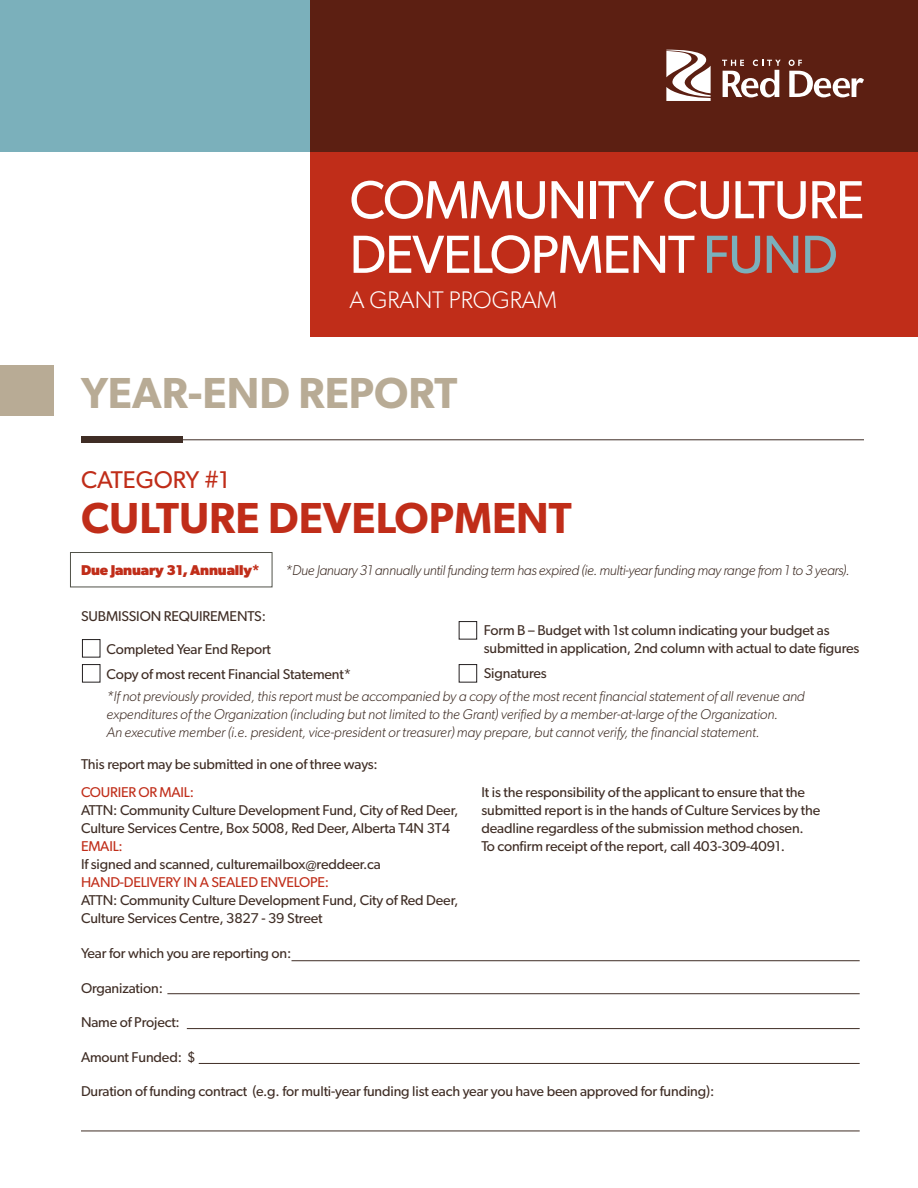
<style>
.page{position:relative;width:918px;height:1188px;background:#fff}
.page>*{position:absolute;margin:0;border:0;box-sizing:border-box;transform-origin:0 0}
.t1{font:53.7px/54.6px "Gibson";letter-spacing:-.025em;color:#fff}
.t2{font:600 43.5px "Gibson";color:#c02d19}
.t3{font:600 43.5px "Gibson";color:#b8ab95}
.t4{font:24.3px "Gibson";color:#c02d19}
.t5{font:300 24px "Gibson";color:#fff}
.t6{font:14.25px/18px "Gibson";letter-spacing:-.01em;color:#3f2d25}
.t7{font:italic 300 14.25px/18px "Gibson";letter-spacing:-.01em;color:#3f2d25}
.t8{font:700 14.25px "Gibson";letter-spacing:-.01em;color:#c02d19}
.t9{font:14.25px "Gibson";letter-spacing:-.015em;color:#c02d19}
.s1{color:#7bb0bb}
.s2{color:#c02d19}
</style>
<div class="page">
<div style="left:0;top:0;width:918px;height:151px;background:#7bb0bb"></div>
<svg style="left:310px;top:0;width:608px;height:337px;background:#942616"></svg>
<svg style="left:722px;top:60px;width:59px;height:37px;background:#9b766e"></svg>
<svg style="left:789px;top:60px;width:75px;height:37px;background:#8d635a"></svg>
<svg style="left:666px;top:50px;width:45px;height:51px;background:#cbb7b3"></svg>
<div style="left:0;top:365px;width:54px;height:50px;background:#b8ab95"></div>
<hr style="left:81px;top:439px;width:783px;height:1px;background:#3f2d25">
<div style="left:81px;top:436px;width:102px;height:6px;background:#3f2d25"></div>
<div style="left:70px;top:552px;width:202px;height:35px;border:1px solid #515249"></div>
<hr style="left:167px;top:993px;width:693px;height:1px;background:#3f2d25">
<hr style="left:292px;top:960px;width:568px;height:1px;background:#3f2d25">
<hr style="left:187px;top:1028px;width:673px;height:1px;background:#3f2d25">
<hr style="left:199px;top:1063px;width:661px;height:1px;background:#3f2d25">
<hr style="left:81px;top:1131px;width:779px;height:1px;background:#3f2d25">
<div style="left:82px;top:639px;width:18px;height:18px;border:1px solid #231f20"></div>
<div style="left:459px;top:621px;width:18px;height:18px;border:1px solid #231f20"></div>
<div style="left:82px;top:664px;width:18px;height:18px;border:1px solid #231f20"></div>
<div style="left:459px;top:664px;width:18px;height:18px;border:1px solid #231f20"></div>
<p class="t1" style="left:350px;top:172px;width:516px">COMMUNITY CULTURE<br>DEVELOPMENT <span class="s1">FUND</span></p>
<p class="t5" style="left:350px;top:286px;width:209px">A GRANT PROGRAM</p>
<p class="t3" style="left:81px;top:367px;width:378px">YEAR-END REPORT</p>
<p class="t4" style="left:81px;top:465px;width:150px">CATEGORY #1</p>
<p class="t2" style="left:81px;top:492px;width:492px">CULTURE DEVELOPMENT</p>
<p class="t8" style="left:81px;top:561px;width:180px">Due January 31, Annually*</p>
<p class="t7" style="left:285px;top:561px;width:566px">*Due January 31 annually until funding term has expired (ie. multi-year funding may range from 1 to 3 years).</p>
<p class="t6" style="left:81px;top:606px;width:187px">SUBMISSION REQUIREMENTS:</p>
<p class="t6" style="left:106px;top:640px;width:166px">Completed Year End Report</p>
<p class="t6" style="left:106px;top:665px;width:246px">Copy of most recent Financial Statement*</p>
<p class="t7" style="left:106px;top:687px;width:700px">*If not previously provided, this report must be accompanied by a copy of the most recent financial statement of all revenue and expenditures of the Organization (including but not limited to the Grant) verified by a member-at-large of the Organization.<br>An executive member (i.e. president, vice-president or treasurer) may prepare, but cannot verify, the financial statement.</p>
<p class="t6" style="left:484px;top:621px;width:377px">Form B – Budget with 1st column indicating your budget as submitted in application, 2nd column with actual to date figures</p>
<p class="t6" style="left:484px;top:664px;width:64px">Signatures</p>
<p class="t6" style="left:81px;top:755px;width:298px">This report may be submitted in one of three ways:</p>
<p class="t9" style="left:81px;top:783px;width:115px">COURIER OR MAIL:</p>
<p class="t6" style="left:81px;top:800px;width:379px">ATTN: Community Culture Development Fund, City of Red Deer,<br>Culture Services Centre, Box 5008, Red Deer, Alberta T4N 3T4</p>
<p class="t9" style="left:81px;top:837px;width:43px">EMAIL:</p>
<p class="t6" style="left:81px;top:854px;width:301px">If signed and scanned, culturemailbox@reddeer.ca</p>
<p class="t6" style="left:81px;top:872px;width:379px"><span class="s2">HAND-DELIVERY IN A SEALED ENVELOPE:<br></span>ATTN: Community Culture Development Fund, City of Red Deer,<br>Culture Services Centre, 3827 - 39 Street</p>
<p class="t6" style="left:81px;top:943px;width:212px">Year for which you are reporting on:</p>
<p class="t6" style="left:481px;top:782px;width:340px">It is the responsibility of the applicant to ensure that the submitted report is in the hands of Culture Services by the deadline regardless of the submission method chosen.<br>To confirm receipt of the report, call 403-309-4091.</p>
<p class="t6" style="left:81px;top:979px;width:84px">Organization:</p>
<p class="t6" style="left:81px;top:1013px;width:100px">Name of Project:</p>
<p class="t6" style="left:81px;top:1048px;width:116px">Amount Funded: $</p>
<p class="t6" style="left:81px;top:1082px;width:635px">Duration of funding contract (e.g. for multi-year funding list each year you have been approved for funding):</p>
</div>
